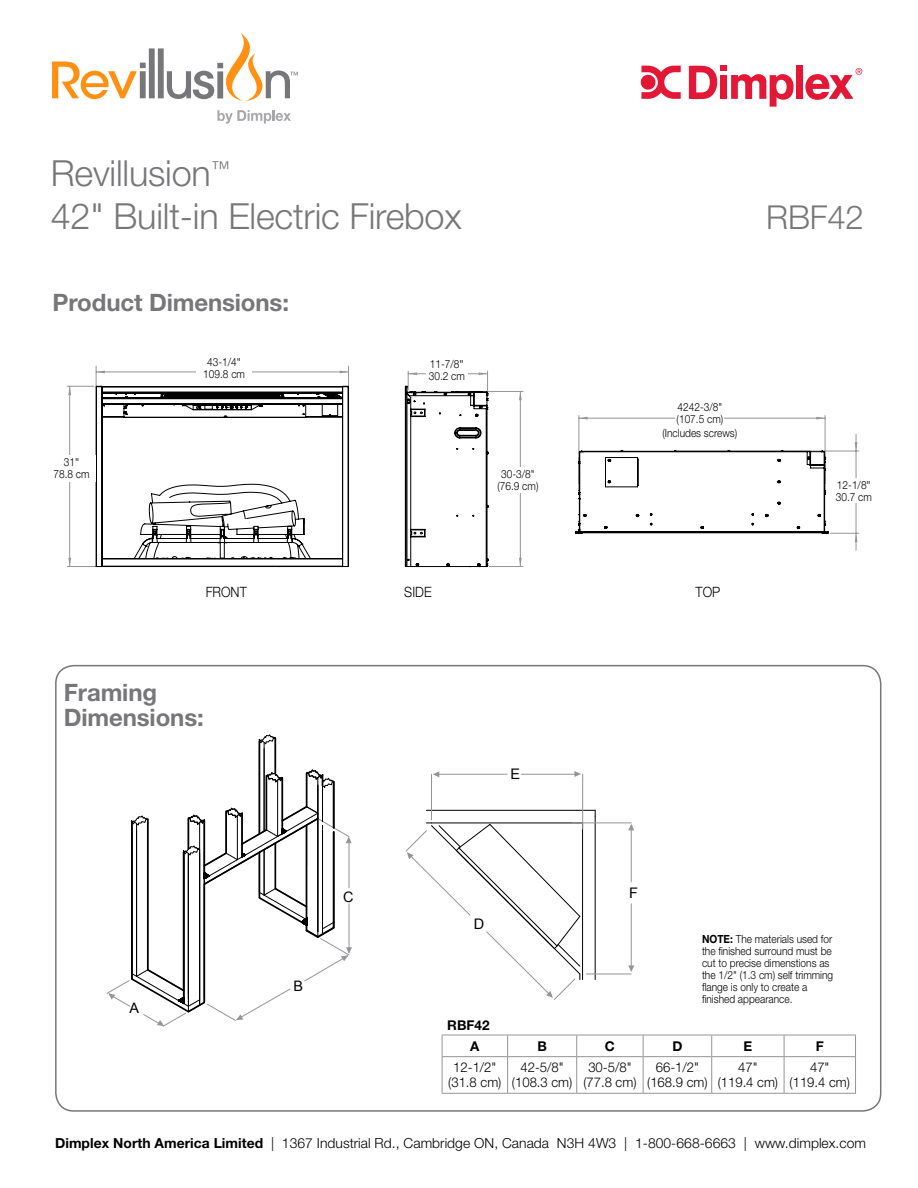
<style>
.page{position:relative;width:918px;height:1188px;background:#fff}
.page>*{position:absolute;margin:0;border:0;box-sizing:border-box;transform-origin:0 0}
.t1{font:300 36px/43.5px "Helvetica Neue LT Std";letter-spacing:-.005em;color:#77777a}
.t2{font:300 33px "Helvetica Neue LT Std";letter-spacing:-.005em;color:#77777a}
.t3{font:700 24px/25.5px "Helvetica Neue LT Std";letter-spacing:-.005em;color:#77777a}
.t4{font:14.55px "Arial";color:#000}
.t5{font:14.4px "Arial";color:#000}
.t6{font:300 14.25px "Helvetica Neue LT Std";color:#000;scale:.9 1}
.t7{font:300 13.8px "Helvetica Neue LT Std";letter-spacing:.005em;color:#000}
.t8{font:300 13.5px/15px "Helvetica Neue LT Std";color:#000;text-align:center}
.t9{font:700 13.5px "Helvetica Neue LT Std";color:#000}
.t10{font:300 11.25px/12px "Helvetica Neue LT Std";color:#000;scale:.9 1}
.s1{font-weight:400;font-stretch:condensed}
.s2{font-weight:700}
</style>
<div class="page">
<svg style="left:67px;top:366px;width:792px;height:201px"></svg>
<div style="left:48px;top:455px;width:48px;height:27px;background:#fff"></div>
<div style="left:197px;top:357px;width:55px;height:26px;background:#fff"></div>
<div style="left:490px;top:468px;width:56px;height:25px;background:#fff"></div>
<div style="left:426px;top:357px;width:42px;height:26px;background:#fff"></div>
<div style="left:676px;top:401px;width:48px;height:25px;background:#fff"></div>
<div style="left:829px;top:478px;width:49px;height:25px;background:#fff"></div>
<svg style="left:689px;top:65px;width:105px;height:42px"></svg>
<div style="left:796px;top:66px;width:7px;height:33px;background:#e31837"></div>
<svg style="left:805px;top:68px;width:57px;height:32px"></svg>
<svg style="left:640px;top:66px;width:41px;height:33px"></svg>
<div style="left:149px;top:48px;width:6px;height:50px;background:#77777a"></div>
<div style="left:158px;top:48px;width:6px;height:50px;background:#77777a"></div>
<svg style="left:52px;top:62px;width:94px;height:37px"></svg>
<svg style="left:167px;top:33px;width:131px;height:68px"></svg>
<svg style="left:217px;top:110px;width:74px;height:14px"></svg>
<hr style="left:442px;top:1035px;width:66px;height:1px;background:#939598">
<svg style="left:442px;top:1035px;width:1px;height:21px"></svg>
<hr style="left:508px;top:1035px;width:69px;height:1px;background:#939598">
<svg style="left:507px;top:1035px;width:1px;height:21px"></svg>
<hr style="left:577px;top:1035px;width:66px;height:1px;background:#939598">
<svg style="left:576px;top:1035px;width:1px;height:21px"></svg>
<hr style="left:643px;top:1035px;width:69px;height:1px;background:#939598">
<svg style="left:643px;top:1035px;width:1px;height:21px"></svg>
<hr style="left:712px;top:1035px;width:72px;height:1px;background:#939598">
<svg style="left:711px;top:1035px;width:1px;height:21px"></svg>
<hr style="left:784px;top:1035px;width:72px;height:1px;background:#939598">
<svg style="left:784px;top:1035px;width:1px;height:21px"></svg>
<svg style="left:855px;top:1035px;width:1px;height:21px"></svg>
<hr style="left:442px;top:1056px;width:66px;height:1px;background:#939598">
<hr style="left:442px;top:1057px;width:1px;height:36px;background:#939598">
<hr style="left:508px;top:1056px;width:69px;height:1px;background:#939598">
<hr style="left:507px;top:1057px;width:1px;height:36px;background:#939598">
<hr style="left:577px;top:1056px;width:66px;height:1px;background:#939598">
<hr style="left:576px;top:1057px;width:1px;height:36px;background:#939598">
<hr style="left:643px;top:1056px;width:69px;height:1px;background:#939598">
<hr style="left:643px;top:1057px;width:1px;height:36px;background:#939598">
<hr style="left:712px;top:1056px;width:72px;height:1px;background:#939598">
<hr style="left:711px;top:1057px;width:1px;height:36px;background:#939598">
<hr style="left:784px;top:1056px;width:72px;height:1px;background:#939598">
<hr style="left:784px;top:1057px;width:1px;height:36px;background:#939598">
<hr style="left:855px;top:1057px;width:1px;height:36px;background:#939598">
<hr style="left:442px;top:1093px;width:66px;height:1px;background:#939598">
<hr style="left:508px;top:1093px;width:69px;height:1px;background:#939598">
<hr style="left:577px;top:1093px;width:66px;height:1px;background:#939598">
<hr style="left:643px;top:1093px;width:69px;height:1px;background:#939598">
<hr style="left:712px;top:1093px;width:72px;height:1px;background:#939598">
<hr style="left:784px;top:1093px;width:72px;height:1px;background:#939598">
<svg style="left:258px;top:734px;width:19px;height:12px"></svg>
<hr style="left:264px;top:743px;width:1px;height:88px;background:#000">
<hr style="left:274px;top:738px;width:2px;height:36px;background:#000">
<hr style="left:259px;top:741px;width:1px;height:93px;background:#000">
<svg style="left:576px;top:810px;width:20px;height:7px"></svg>
<hr style="left:426px;top:810px;width:150px;height:1px;background:#000">
<hr style="left:595px;top:817px;width:1px;height:163px;background:#000">
<hr style="left:586px;top:974px;width:45px;height:1px;background:#939598">
<hr style="left:572px;top:823px;width:59px;height:1px;background:#939598">
<hr style="left:631px;top:828px;width:1px;height:54px;background:#939598">
<hr style="left:521px;top:774px;width:56px;height:1px;background:#939598">
<hr style="left:582px;top:774px;width:1px;height:55px;background:#939598">
<hr style="left:431px;top:774px;width:1px;height:46px;background:#939598">
<hr style="left:436px;top:774px;width:71px;height:1px;background:#939598">
<hr style="left:631px;top:904px;width:1px;height:65px;background:#939598">
<svg style="left:628px;top:965px;width:6px;height:7px"></svg>
<svg style="left:628px;top:824px;width:6px;height:6px"></svg>
<svg style="left:433px;top:771px;width:6px;height:6px"></svg>
<svg style="left:405px;top:823px;width:178px;height:177px"></svg>
<svg style="left:574px;top:771px;width:7px;height:6px"></svg>
<svg style="left:107px;top:768px;width:245px;height:259px"></svg>
<h1 class="t1" style="left:51px;top:150px;width:413px">Revillusion<sup>™<br></sup>42" Built-in Electric Firebox</h1>
<h3 class="t3" style="left:53px;top:289px;width:238px">Product Dimensions:</h3>
<p class="t10" style="left:53px;top:456px;width:42px;text-align:center">31<span class="s1">"<br></span>78.8 cm</p>
<p class="t10" style="left:203px;top:355px;width:48px;text-align:center">43-1/4<span class="s1">"<br></span>109.8 cm</p>
<p class="t10" style="left:429px;top:358px;width:42px">11-7/8<span class="s1">"<br></span>30.2 cm</p>
<p class="t10" style="left:497px;top:468px;width:47px;text-align:center">30-3/8" (76.9 cm)</p>
<h2 class="t2" style="left:766px;top:197px;width:99px">RBF42</h2>
<p class="t10" style="left:677px;top:401px;width:53px">4242-3/8" (107.5 cm)</p>
<p class="t10" style="left:663px;top:427px;width:84px">(Includes screws)</p>
<p class="t10" style="left:836px;top:479px;width:42px">12-1/8<span class="s1">"<br></span>30.7 cm</p>
<p class="t6" style="left:206px;top:583px;width:10px">front</p>
<p class="t6" style="left:404px;top:583px;width:17px">Side</p>
<p class="t6" style="left:696px;top:583px;width:29px">TOP</p>
<h3 class="t3" style="left:64px;top:679px;width:142px">Framing<br>Dimensions:</h3>
<p class="t4" style="left:511px;top:765px;width:11px">E</p>
<p class="t5" style="left:343px;top:887px;width:12px">C</p>
<p class="t4" style="left:474px;top:914px;width:12px">D</p>
<p class="t4" style="left:629px;top:883px;width:10px">F</p>
<p class="t5" style="left:130px;top:999px;width:11px">A</p>
<p class="t5" style="left:293px;top:976px;width:11px">B</p>
<p class="t9" style="left:447px;top:1017px;width:44px">RBF42</p>
<p class="t10" style="left:702px;top:933px;width:147px"><span class="s2">NOTE:</span> The materials used for the finished surround must be cut to precise dimenstions as the 1/2" (1.3 cm) self trimming flange is only to create a finished appearance.</p>
<p class="t9" style="left:470px;top:1037px;width:11px">A</p>
<p class="t9" style="left:537px;top:1037px;width:11px">B</p>
<p class="t9" style="left:605px;top:1037px;width:12px">C</p>
<p class="t9" style="left:672px;top:1037px;width:12px">D</p>
<p class="t9" style="left:744px;top:1037px;width:10px">E</p>
<p class="t9" style="left:816px;top:1037px;width:10px">F</p>
<p class="t8" style="left:448px;top:1060px;width:55px">12-1/2" (31.8 cm)</p>
<p class="t8" style="left:512px;top:1060px;width:62px">42-5/8" (108.3 cm)</p>
<p class="t8" style="left:583px;top:1060px;width:55px">30-5/8" (77.8 cm)</p>
<p class="t8" style="left:647px;top:1060px;width:62px">66-1/2" (168.9 cm)</p>
<p class="t8" style="left:718px;top:1060px;width:62px">47"<br>(119.4 cm)</p>
<p class="t8" style="left:790px;top:1060px;width:62px">47"<br>(119.4 cm)</p>
<p class="t7" style="left:55px;top:1134px;width:812px"><span class="s2">Dimplex North America Limited</span> | 1367 Industrial Rd., Cambridge ON, Canada N3H 4W3 | 1-800-668-6663 | www.dimplex.com</p>
</div>
